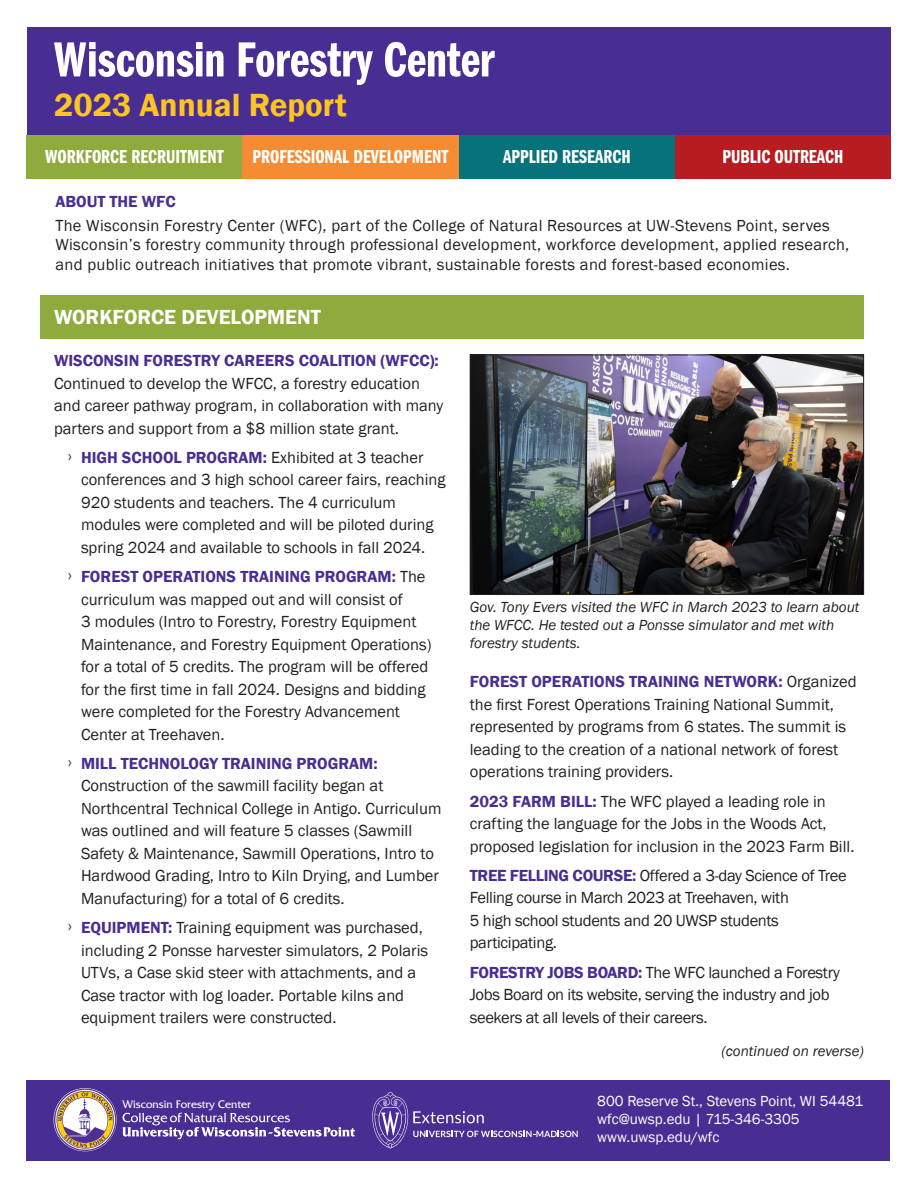
<style>
.page{position:relative;width:918px;height:1188px;background:#fff}
.page>*{position:absolute;margin:0;border:0;box-sizing:border-box;transform-origin:0 0}
.t1{font:51px "Franklin Gothic LT Pro Dm Cm";color:#fff}
.t2{font:600 33px "Franklin Gothic";color:#fec422}
.t3{font:600 21px "Franklin Gothic";color:#fff}
.t4{font:19.5px "Franklin Gothic LT Pro Dm Cm";color:#fff}
.t5{font:16.5px/22.5px "Franklin Gothic";color:#231f20}
.t6{font:16.5px/19.5px "Franklin Gothic";letter-spacing:.02em;color:#231f20}
.t7{font:16.5px/22.5px "Franklin Gothic";letter-spacing:-.02em;color:#231f20}
.t8{font:600 16.5px "Franklin Gothic";color:#482e92}
.t9{font:italic 15px/18px "Franklin Gothic";color:#231f20}
.t10{font:15px "Franklin Gothic";color:#fff}
.t11{font:11.55px "Friz Quadrata";color:#fff}
.s1{font-weight:600;color:#482e92}
.s2{font-family:"Lato";color:#482e92}
</style>
<div class="page">
<div style="left:27px;top:27px;width:864px;height:108px;background:#482e92"></div>
<img style="left:472px;top:357px;width:390px;height:236px">
<div style="left:470px;top:355px;width:394px;height:240px;border:1px solid #231f20"></div>
<div style="left:41px;top:295px;width:823px;height:43px;background:#8fab3d"></div>
<div style="left:242px;top:135px;width:216px;height:43px;background:#f58b32"></div>
<div style="left:26px;top:135px;width:216px;height:43px;background:#8fab3d"></div>
<div style="left:459px;top:135px;width:216px;height:43px;background:#077279"></div>
<div style="left:675px;top:135px;width:216px;height:43px;background:#b61c20"></div>
<div style="left:26px;top:1080px;width:864px;height:81px;background:#482e92"></div>
<svg style="left:54px;top:1089px;width:62px;height:62px"></svg>
<svg style="left:122px;top:1113px;width:233px;height:26px"></svg>
<svg style="left:372px;top:1092px;width:206px;height:57px"></svg>
<p class="t1" style="left:54px;top:31px;width:442px">Wisconsin Forestry Center</p>
<p class="t2" style="left:54px;top:85px;width:294px">2023 Annual Report</p>
<p class="t4" style="left:45px;top:146px;width:180px">WORKFORCE RECRUITMENT</p>
<p class="t4" style="left:253px;top:146px;width:197px">PROFESSIONAL DEVELOPMENT</p>
<p class="t4" style="left:503px;top:146px;width:129px">APPLIED RESEARCH</p>
<p class="t4" style="left:722px;top:146px;width:123px">PUBLIC OUTREACH</p>
<p class="t8" style="left:55px;top:191px;width:122px">ABOUT THE WFC</p>
<p class="t6" style="left:55px;top:216px;width:796px">The Wisconsin Forestry Center (WFC), part of the College of Natural Resources at UW-Stevens Point, serves<br>Wisconsin’s forestry community through professional development, workforce development, applied research, and public outreach initiatives that promote vibrant, sustainable forests and forest-based economies.</p>
<p class="t3" style="left:54px;top:304px;width:268px">WORKFORCE DEVELOPMENT</p>
<p class="t5" style="left:54px;top:350px;width:391px"><span class="s1">WISCONSIN FORESTRY CAREERS COALITION (WFCC):<br></span>Continued to develop the WFCC, a forestry education and career pathway program, in collaboration with many parters and support from a $8 million state grant.</p>
<p class="t5" style="left:81px;top:447px;width:366px;text-indent:-14px"><span class="s2">҇</span> <span class="s1">HIGH SCHOOL PROGRAM:</span> Exhibited at 3 teacher conferences and 3 high school career fairs, reaching 920 students and teachers. The 4 curriculum modules were completed and will be piloted during spring 2024 and available to schools in fall 2024.</p>
<p class="t5" style="left:81px;top:566px;width:352px;text-indent:-14px"><span class="s2">҇</span> <span class="s1">FOREST OPERATIONS TRAINING PROGRAM:</span> The curriculum was mapped out and will consist of<br>3 modules (Intro to Forestry, Forestry Equipment Maintenance, and Forestry Equipment Operations) for a total of 5 credits. The program will be offered for the first time in fall 2024. Designs and bidding were completed for the Forestry Advancement Center at Treehaven.</p>
<p class="t5" style="left:81px;top:753px;width:362px;text-indent:-14px"><span class="s2">҇</span> <span class="s1">MILL TECHNOLOGY TRAINING PROGRAM:<br></span>Construction of the sawmill facility began at Northcentral Technical College in Antigo. Curriculum was outlined and will feature 5 classes (Sawmill Safety &amp; Maintenance, Sawmill Operations, Intro to Hardwood Grading, Intro to Kiln Drying, and Lumber Manufacturing) for a total of 6 credits.</p>
<p class="t5" style="left:81px;top:917px;width:349px;text-indent:-14px"><span class="s2">҇</span> <span class="s1">EQUIPMENT:</span> Training equipment was purchased, including 2 Ponsse harvester simulators, 2 Polaris UTVs, a Case skid steer with attachments, and a Case tractor with log loader. Portable kilns and equipment trailers were constructed.</p>
<p class="t9" style="left:470px;top:598px;width:391px">Gov. Tony Evers visited the WFC in March 2023 to learn about the WFCC. He tested out a Ponsse simulator and met with forestry students.</p>
<p class="t5" style="left:470px;top:671px;width:388px"><span class="s1">FOREST OPERATIONS TRAINING NETWORK:</span> Organized the first Forest Operations Training National Summit, represented by programs from 6 states. The summit is leading to the creation of a national network of forest operations training providers.</p>
<p class="t5" style="left:470px;top:790px;width:386px"><span class="s1">2023 FARM BILL:</span> The WFC played a leading role in crafting the language for the Jobs in the Woods Act, proposed legislation for inclusion in the 2023 Farm Bill.</p>
<p class="t7" style="left:470px;top:865px;width:378px"><span class="s1">TREE FELLING COURSE:</span> Offered a 3-day Science of Tree Felling course in March 2023 at Treehaven, with<br>5 high school students and 20 UWSP students participating.</p>
<p class="t7" style="left:470px;top:961px;width:372px"><span class="s1">FORESTRY JOBS BOARD:</span> The WFC launched a Forestry<br>Jobs Board on its website, serving the industry and job seekers at all levels of their careers.</p>
<p class="t9" style="left:721px;top:1042px;width:144px">(continued on reverse)</p>
<p class="t11" style="left:122px;top:1098px;width:130px">Wisconsin Forestry Center</p>
<p class="t10" style="left:597px;top:1092px;width:267px">800 Reserve St., Stevens Point, WI 54481</p>
<p class="t10" style="left:597px;top:1110px;width:204px">wfc@uwsp.edu | 715-346-3305</p>
<p class="t10" style="left:597px;top:1128px;width:124px">www.uwsp.edu/wfc</p>
</div>
